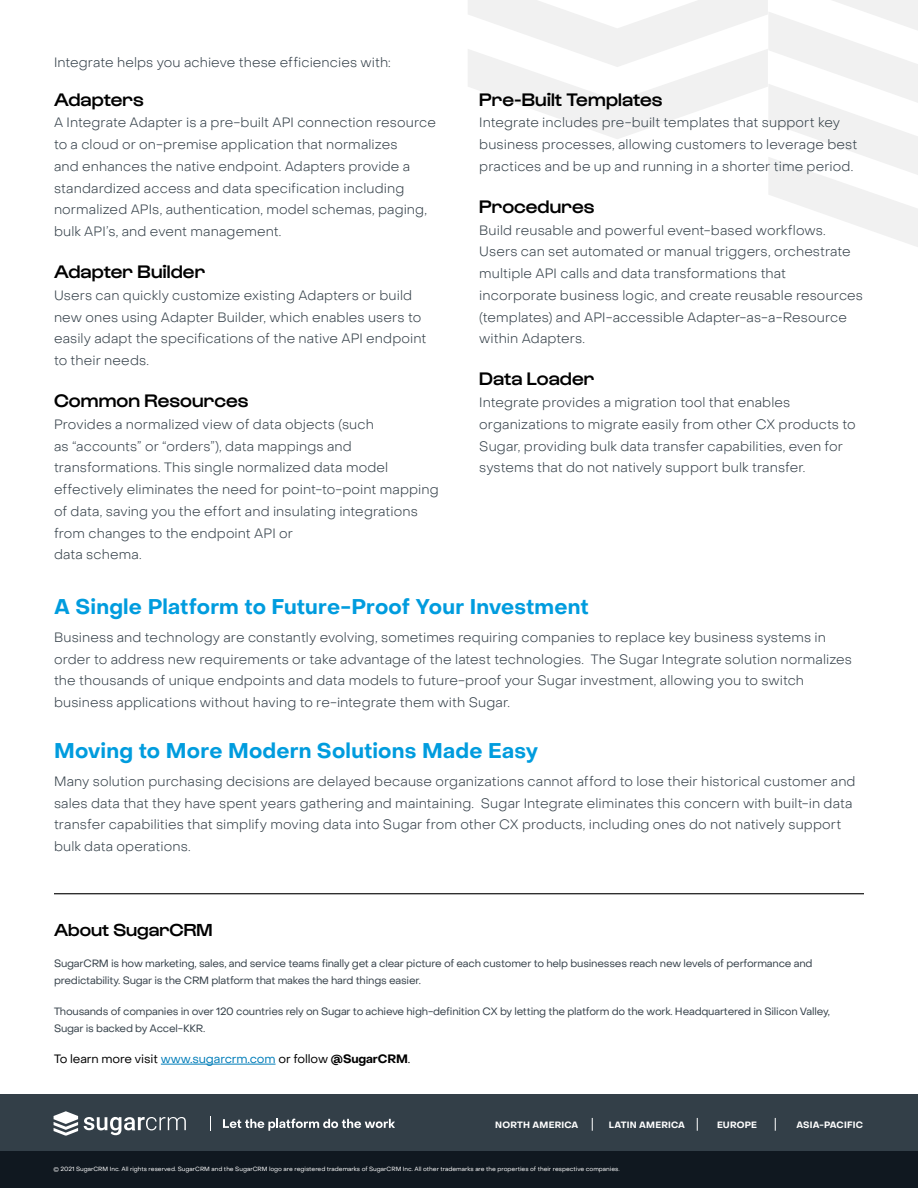
<style>
.page{position:relative;width:918px;height:1188px;background:#fff}
.page>*{position:absolute;margin:0;border:0;box-sizing:border-box;transform-origin:0 0}
.t1{font:700 21px "Object Sans";letter-spacing:.01em;color:#009cde}
.t2{font:500 18.75px "Gustavo";color:#000}
.t3{font:500 18px "Gustavo";color:#000}
.t4{font:300 13.5px/21.8px "Object Sans";letter-spacing:.01em;color:#333f48}
.t5{font:12px "Object Sans";letter-spacing:-.01em;color:#000}
.t6{font:10.5px/17.4px "Object Sans";letter-spacing:-.02em;color:#333f48}
.t7{font:700 9.15px "Object Sans";letter-spacing:.02em;color:#fff}
.t8{font:700 9px "Object Sans";letter-spacing:.02em;color:#fff}
.t9{font:6px "Object Sans";color:#fff}
.s1{color:#007db9}
.s2{font-weight:700}
</style>
<div class="page">
<div style="left:0;top:1094px;width:918px;height:57px;background:#333f48"></div>
<div style="left:0;top:1151px;width:918px;height:37px;background:#101820"></div>
<svg style="left:592px;top:1118px;width:1px;height:13px"></svg>
<svg style="left:697px;top:1118px;width:1px;height:13px"></svg>
<svg style="left:775px;top:1118px;width:1px;height:13px"></svg>
<svg style="left:54px;top:1111px;width:24px;height:25px"></svg>
<svg style="left:84px;top:1117px;width:102px;height:18px"></svg>
<svg style="left:210px;top:1116px;width:1px;height:15px"></svg>
<svg style="left:223px;top:1119px;width:172px;height:12px"></svg>
<svg style="left:468px;top:0;width:450px;height:247px"></svg>
<hr style="left:161px;top:1064px;width:115px;height:1px;background:#007db9">
<hr style="left:54px;top:893px;width:810px;height:1px;background:#000">
<p class="t4" style="left:54px;top:51px;width:338px">Integrate helps you achieve these efficiencies with:</p>
<h2 class="t2" style="left:54px;top:88px;width:91px">Adapters</h2>
<p class="t4" style="left:54px;top:112px;width:383px">A Integrate Adapter is a pre-built API connection resource to a cloud or on-premise application that normalizes<br>and enhances the native endpoint. Adapters provide a standardized access and data specification including normalized APIs, authentication, model schemas, paging, bulk API’s, and event management.</p>
<h2 class="t2" style="left:54px;top:261px;width:153px">Adapter Builder</h2>
<p class="t4" style="left:54px;top:284px;width:374px">Users can quickly customize existing Adapters or build new ones using Adapter Builder, which enables users to easily adapt the specifications of the native API endpoint to their needs.</p>
<h2 class="t2" style="left:54px;top:390px;width:196px">Common Resources</h2>
<p class="t4" style="left:54px;top:413px;width:386px">Provides a normalized view of data objects (such<br>as “accounts” or “orders”), data mappings and transformations. This single normalized data model effectively eliminates the need for point-to-point mapping of data, saving you the effort and insulating integrations from changes to the endpoint API or<br>data schema.</p>
<h2 class="t2" style="left:479px;top:88px;width:185px">Pre-Built Templates</h2>
<p class="t4" style="left:479px;top:112px;width:380px">Integrate includes pre-built templates that support key business processes, allowing customers to leverage best practices and be up and running in a shorter time period.</p>
<h2 class="t2" style="left:479px;top:196px;width:117px">Procedures</h2>
<p class="t4" style="left:479px;top:219px;width:385px">Build reusable and powerful event-based workflows.<br>Users can set automated or manual triggers, orchestrate multiple API calls and data transformations that incorporate business logic, and create reusable resources (templates) and API-accessible Adapter-as-a-Resource within Adapters.</p>
<h2 class="t2" style="left:479px;top:368px;width:117px">Data Loader</h2>
<p class="t4" style="left:479px;top:392px;width:378px">Integrate provides a migration tool that enables organizations to migrate easily from other CX products to Sugar, providing bulk data transfer capabilities, even for systems that do not natively support bulk transfer.</p>
<h1 class="t1" style="left:54px;top:594px;width:536px">A Single Platform to Future-Proof Your Investment</h1>
<p class="t4" style="left:54px;top:626px;width:800px">Business and technology are constantly evolving, sometimes requiring companies to replace key business systems in order to address new requirements or take advantage of the latest technologies. The Sugar Integrate solution normalizes the thousands of unique endpoints and data models to future-proof your Sugar investment, allowing you to switch business applications without having to re-integrate them with Sugar.</p>
<h1 class="t1" style="left:54px;top:738px;width:486px">Moving to More Modern Solutions Made Easy</h1>
<p class="t4" style="left:54px;top:770px;width:803px">Many solution purchasing decisions are delayed because organizations cannot afford to lose their historical customer and sales data that they have spent years gathering and maintaining. Sugar Integrate eliminates this concern with built-in data transfer capabilities that simplify moving data into Sugar from other CX products, including ones do not natively support bulk data operations.</p>
<h3 class="t3" style="left:54px;top:919px;width:160px">About SugarCRM</h3>
<p class="t6" style="left:54px;top:954px;width:760px">SugarCRM is how marketing, sales, and service teams finally get a clear picture of each customer to help businesses reach new levels of performance and predictability. Sugar is the CRM platform that makes the hard things easier.</p>
<p class="t6" style="left:54px;top:1003px;width:777px">Thousands of companies in over 120 countries rely on Sugar to achieve high-definition CX by letting the platform do the work. Headquartered in Silicon Valley,<br>Sugar is backed by Accel-KKR.</p>
<p class="t5" style="left:54px;top:1052px;width:358px">To learn more visit <span class="s1">www.sugarcrm.com</span> or follow <span class="s2">@SugarCRM</span>.</p>
<p class="t8" style="left:495px;top:1119px;width:85px">NORTH AMERICA</p>
<p class="t8" style="left:609px;top:1119px;width:78px">LATIN AMERICA</p>
<p class="t8" style="left:717px;top:1119px;width:42px">EUROPE</p>
<p class="t7" style="left:797px;top:1119px;width:68px">ASIA-PACIFIC</p>
<p class="t9" style="left:54px;top:1165px;width:568px">© 2021 SugarCRM Inc. All rights reserved. SugarCRM and the SugarCRM logo are registered trademarks of SugarCRM Inc. All other trademarks are the properties of their respective companies.</p>
</div>
